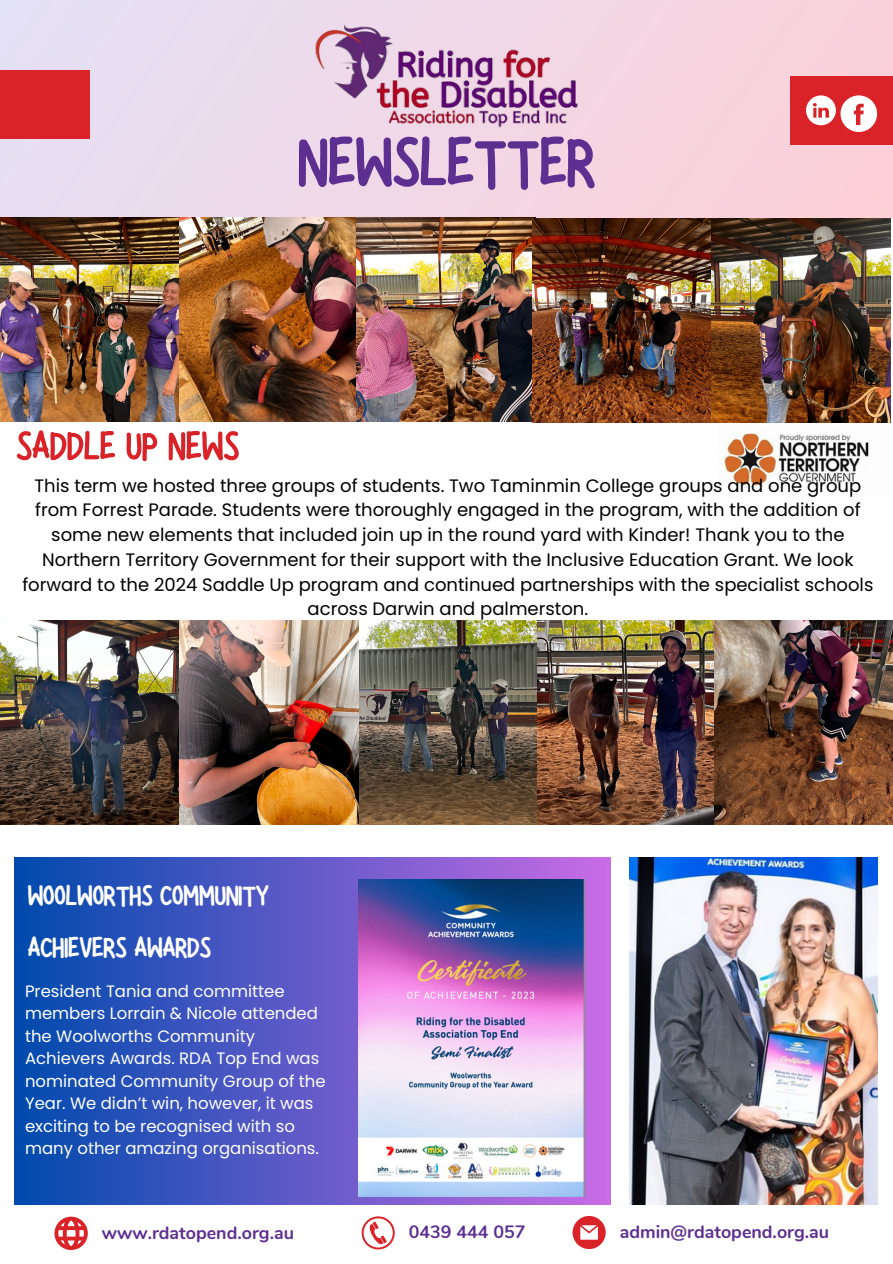
<style>
.page{position:relative;width:893px;height:1264px;background:#fff}
.page>*{position:absolute;margin:0;border:0;box-sizing:border-box;transform-origin:0 0}
.t1{font:90px "Hibernate";color:#5d2f90}
.t2{font:52.5px "Hibernate";color:#d92328}
.t3{font:37.5px/51.8px "Hibernate";color:#fff}
.t4{font:18px/24.8px "Poppins";color:#000;text-align:center}
.t5{font:700 17.85px "Nunito";color:#5d2f90}
.t6{font:16.5px/22.5px "Poppins";color:#fff}
</style>
<div class="page">
<div style="left:0;top:0;width:892px;height:217px;background:linear-gradient(to right,#e5dff3,#fdd0d9)"></div>
<div style="left:790px;top:76px;width:102px;height:69px;background:#d92328"></div>
<div style="left:0;top:70px;width:89px;height:69px;background:#d92328"></div>
<img style="left:309px;top:7px;width:275px;height:137px">
<img style="left:0;top:620px;width:892px;height:204px">
<svg style="left:54px;top:1216px;width:34px;height:33px"></svg>
<svg style="left:361px;top:1216px;width:33px;height:32px"></svg>
<svg style="left:572px;top:1216px;width:33px;height:32px"></svg>
<img style="left:718px;top:421px;width:173px;height:68px">
<div style="left:14px;top:857px;width:596px;height:346px;background:linear-gradient(to right,#004aad,#c86ce4)"></div>
<img style="left:0;top:217px;width:356px;height:204px">
<img style="left:356px;top:217px;width:179px;height:204px">
<img style="left:533px;top:218px;width:178px;height:204px">
<img style="left:711px;top:218px;width:179px;height:204px">
<img style="left:358px;top:879px;width:226px;height:317px">
<svg style="left:806px;top:95px;width:71px;height:37px"></svg>
<img style="left:629px;top:857px;width:248px;height:346px">
<p class="t1" style="left:298px;top:117px;width:299px">NEWSLETTER</p>
<p class="t2" style="left:16px;top:419px;width:224px">SADDLE UP NEWS</p>
<h3 class="t4" style="left:22px;top:473px;width:852px">This term we hosted three groups of students. Two Taminmin College groups and one group from Forrest Parade. Students were thoroughly engaged in the program, with the addition of some new elements that included join up in the round yard with Kinder! Thank you to the Northern Territory Government for their support with the Inclusive Education Grant. We look forward to the 2024 Saddle Up program and continued partnerships with the specialist schools across Darwin and palmerston.</h3>
<p class="t3" style="left:28px;top:874px;width:243px">WOOLWORTHS COMMUNITY<br>ACHIEVERS AWARDS</p>
<p class="t6" style="left:25px;top:979px;width:302px">President Tania and committee members Lorrain &amp; Nicole attended the Woolworths Community<br>Achievers Awards. RDA Top End was nominated Community Group of the<br>Year. We didn’t win, however, it was exciting to be recognised with so many other amazing organisations.</p>
<p class="t5" style="left:102px;top:1220px;width:194px">www.rdatopend.org.au</p>
<h1 class="t5" style="left:409px;top:1220px;width:118px">0439 444 057</h1>
<p class="t5" style="left:619px;top:1219px;width:211px">admin@rdatopend.org.au</p>
</div>
